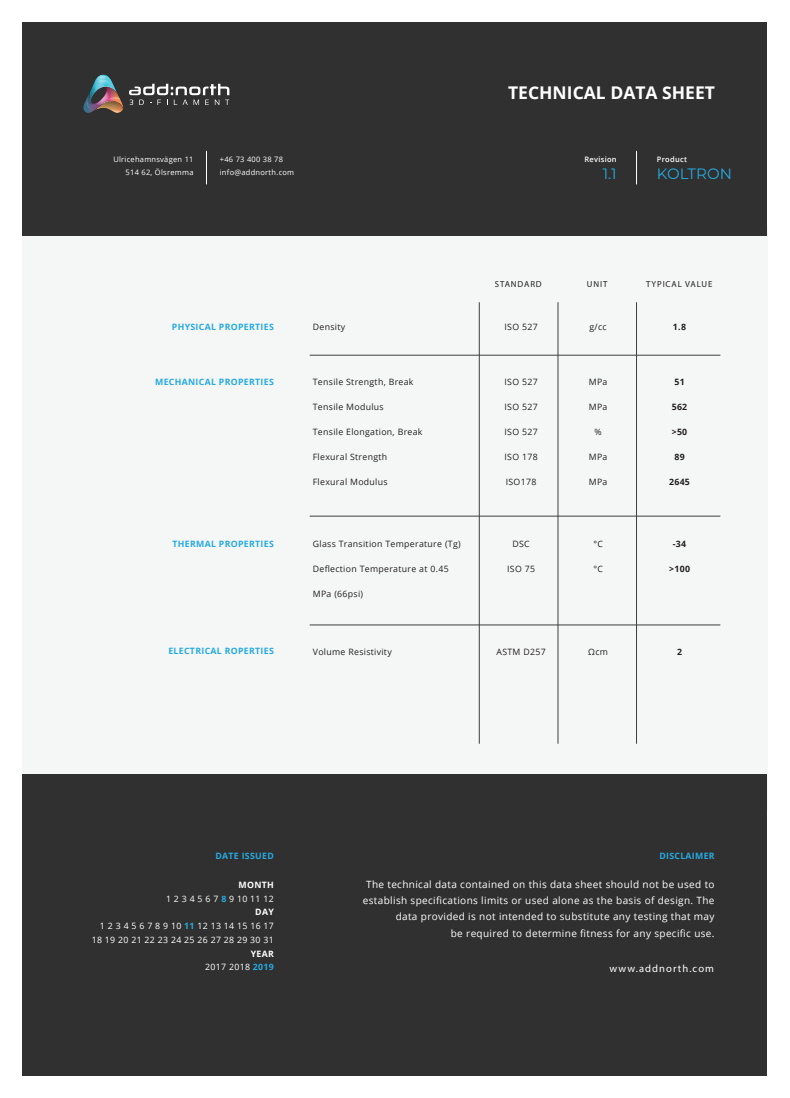
<style>
.page{position:relative;width:790px;height:1098px;background:#fff}
.page>*{position:absolute;margin:0;border:0;box-sizing:border-box;transform-origin:0 0}
.t1{font:700 17.5px "Open Sans";color:#fff}
.t2{font:15px "Montserrat";color:#26aae1}
.t3{font:10.62px "Myriad Pro";letter-spacing:.1em;color:#fff}
.t4{font:10px/16.2px "Open Sans";letter-spacing:.035em;color:#fff;text-align:right}
.t5{font:8.75px "Open Sans";letter-spacing:.035em;color:#231f20}
.t6{font:700 8.75px "Open Sans";letter-spacing:.035em;color:#26aae1}
.t7{font:8.75px/13.8px "Open Sans";letter-spacing:.035em;color:#fff;text-align:right}
.t8{font:700 8.75px "Open Sans";letter-spacing:.035em;color:#231f20}
.t9{font:8.75px "Myriad Pro";letter-spacing:.1em;color:#231f20}
.t10{font:7.5px/12.5px "Open Sans";letter-spacing:.035em;color:#fff;text-align:right}
.t11{font:600 7.5px "Open Sans";letter-spacing:.035em;color:#fff}
.s1{font-weight:700}
.s2{font-weight:700;color:#26aae1}
</style>
<div class="page">
<div style="left:22px;top:225px;width:745px;height:584px;background:#f5f7f7"></div>
<div style="left:23px;top:22px;width:744px;height:214px;background:#2f302f"></div>
<div style="left:23px;top:774px;width:744px;height:301px;background:#2f302f"></div>
<hr style="left:206px;top:151px;width:1px;height:33px;background:#fff">
<hr style="left:635px;top:151px;width:1px;height:33px;background:#fff">
<hr style="left:478px;top:302px;width:1px;height:441px;background:#3e3e3f">
<hr style="left:557px;top:302px;width:1px;height:441px;background:#3e3e3f">
<hr style="left:635px;top:302px;width:1px;height:441px;background:#3e3e3f">
<hr style="left:309px;top:355px;width:411px;height:1px;background:#3e3e3f">
<hr style="left:309px;top:516px;width:411px;height:1px;background:#3e3e3f">
<hr style="left:309px;top:624px;width:411px;height:1px;background:#3e3e3f">
<img style="left:83px;top:74px;width:146px;height:39px">
<h1 class="t1" style="left:508px;top:83px;width:208px">TECHNICAL DATA SHEET</h1>
<p class="t10" style="left:113px;top:154px;width:82px">Ulricehamnsvägen 11<br>514 62, Ölsremma</p>
<p class="t10" style="left:220px;top:154px;width:65px">+46 73 400 38 78</p>
<p class="t11" style="left:584px;top:155px;width:34px">Revision</p>
<p class="t11" style="left:656px;top:155px;width:32px">Product</p>
<h2 class="t2" style="left:656px;top:165px;width:76px">KOLTRON</h2>
<h2 class="t2" style="left:602px;top:165px;width:15px">1.1</h2>
<p class="t10" style="left:220px;top:166px;width:76px">info@addnorth.com</p>
<p class="t9" style="left:494px;top:278px;width:48px">STANDARD</p>
<p class="t9" style="left:586px;top:278px;width:22px">UNIT</p>
<p class="t9" style="left:645px;top:278px;width:68px">TYPICAL VALUE</p>
<p class="t6" style="left:172px;top:322px;width:103px">PHYSICAL PROPERTIES</p>
<p class="t5" style="left:312px;top:323px;width:34px">Density</p>
<p class="t5" style="left:504px;top:323px;width:35px">ISO 527</p>
<p class="t5" style="left:589px;top:323px;width:19px">g/cc</p>
<p class="t8" style="left:672px;top:322px;width:15px">1.8</p>
<p class="t6" style="left:155px;top:377px;width:120px">MECHANICAL PROPERTIES</p>
<p class="t5" style="left:312px;top:378px;width:102px">Tensile Strength, Break</p>
<p class="t5" style="left:312px;top:403px;width:72px">Tensile Modulus</p>
<p class="t5" style="left:312px;top:428px;width:111px">Tensile Elongation, Break</p>
<p class="t5" style="left:312px;top:453px;width:76px">Flexural Strength</p>
<p class="t5" style="left:312px;top:478px;width:76px">Flexural Modulus</p>
<p class="t5" style="left:504px;top:378px;width:35px">ISO 527</p>
<p class="t5" style="left:504px;top:403px;width:35px">ISO 527</p>
<p class="t5" style="left:504px;top:428px;width:35px">ISO 527</p>
<p class="t5" style="left:504px;top:453px;width:35px">ISO 178</p>
<p class="t5" style="left:505px;top:478px;width:32px">ISO178</p>
<p class="t5" style="left:588px;top:378px;width:20px">MPa</p>
<p class="t5" style="left:588px;top:403px;width:20px">MPa</p>
<p class="t5" style="left:594px;top:428px;width:9px">%</p>
<p class="t5" style="left:588px;top:453px;width:20px">MPa</p>
<p class="t5" style="left:588px;top:478px;width:20px">MPa</p>
<p class="t8" style="left:674px;top:377px;width:12px">51</p>
<p class="t8" style="left:671px;top:402px;width:17px">562</p>
<p class="t8" style="left:671px;top:427px;width:17px">&gt;50</p>
<p class="t8" style="left:674px;top:452px;width:12px">89</p>
<p class="t8" style="left:668px;top:477px;width:22px">2645</p>
<p class="t6" style="left:172px;top:539px;width:103px">THERMAL PROPERTIES</p>
<p class="t5" style="left:312px;top:540px;width:149px">Glass Transition Temperature (Tg)</p>
<p class="t5" style="left:312px;top:563px;width:137px">Deflection Temperature at 0.45</p>
<p class="t5" style="left:312px;top:590px;width:52px">MPa (66psi)</p>
<p class="t5" style="left:512px;top:540px;width:19px">DSC</p>
<p class="t5" style="left:507px;top:565px;width:29px">ISO 75</p>
<p class="t5" style="left:593px;top:540px;width:11px">°C</p>
<p class="t5" style="left:593px;top:565px;width:11px">°C</p>
<p class="t8" style="left:672px;top:539px;width:15px">-34</p>
<p class="t8" style="left:668px;top:564px;width:22px">&gt;100</p>
<p class="t6" style="left:168px;top:646px;width:107px">ELECTRICAL ROPERTIES</p>
<p class="t5" style="left:312px;top:648px;width:80px">Volume Resistivity</p>
<p class="t5" style="left:496px;top:648px;width:51px">ASTM D257</p>
<p class="t5" style="left:588px;top:645px;width:21px">Ωcm</p>
<p class="t8" style="left:676px;top:646px;width:6px">2</p>
<p class="t6" style="left:215px;top:851px;width:60px">DATE ISSUED</p>
<p class="t7" style="left:92px;top:878px;width:183px"><span class="s1">MONTH<br></span>1 2 3 4 5 6 7 <span class="s2">8</span> 9 10 11 12<br><span class="s1">DAY<br></span>1 2 3 4 5 6 7 8 9 10 <span class="s2">11</span> 12 13 14 15 16 17<br>18 19 20 21 22 23 24 25 26 27 28 29 30 31</p>
<p class="t7" style="left:205px;top:947px;width:70px"><span class="s1">YEAR<br></span>2017 2018 <span class="s2">2019</span></p>
<p class="t6" style="left:659px;top:851px;width:57px">DISCLAIMER</p>
<p class="t4" style="left:362px;top:877px;width:353px">The technical data contained on this data sheet should not be used to establish specifications limits or used alone as the basis of design. The data provided is not intended to substitute any testing that may<br>be required to determine fitness for any specific use.</p>
<p class="t3" style="left:609px;top:961px;width:106px">www.addnorth.com</p>
</div>
